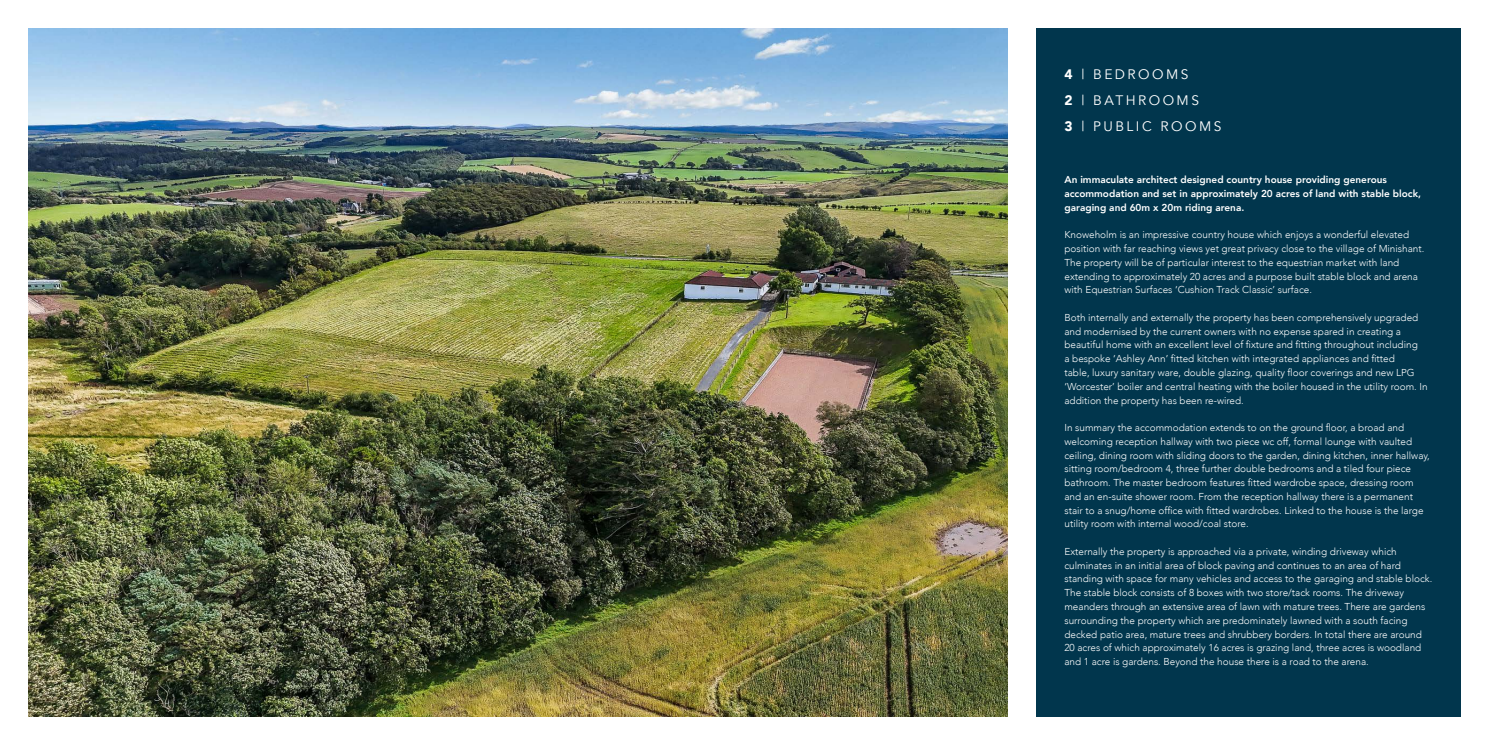
<style>
.page{position:relative;width:1489px;height:745px;background:#fff}
.page>*{position:absolute;margin:0;border:0;box-sizing:border-box;transform-origin:0 0}
.t1{font:13.75px/26.2px "Avenir";letter-spacing:.18em;color:#fff}
.t2{font:300 10px/13.8px "Avenir";color:#fff}
.t3{font:800 10px/13.8px "Avenir";color:#fff}
.s1{font-weight:900}
</style>
<div class="page">
<div style="left:28px;top:28px;width:1432px;height:688px;background:#01364d"></div>
<div style="left:1007px;top:0;width:29px;height:744px;background:#fff"></div>
<img style="left:28px;top:28px;width:979px;height:688px">
<h1 class="t1" style="left:1064px;top:61px;width:158px"><span class="s1">4</span> | BEDROOMS<br><span class="s1">2</span> | BATHROOMS<br><span class="s1">3</span> | PUBLIC ROOMS</h1>
<p class="t3" style="left:1064px;top:173px;width:358px">An immaculate architect designed country house providing generous accommodation and set in approximately 20 acres of land with stable block, garaging and 60m x 20m riding arena.</p>
<p class="t2" style="left:1064px;top:228px;width:361px">Knoweholm is an impressive country house which enjoys a wonderful elevated position with far reaching views yet great privacy close to the village of Minishant.<br>The property will be of particular interest to the equestrian market with land extending to approximately 20 acres and a purpose built stable block and arena with Equestrian Surfaces ‘Cushion Track Classic’ surface.</p>
<p class="t2" style="left:1064px;top:310px;width:365px">Both internally and externally the property has been comprehensively upgraded and modernised by the current owners with no expense spared in creating a beautiful home with an excellent level of fixture and fitting throughout including<br>a bespoke ‘Ashley Ann’ fitted kitchen with integrated appliances and fitted<br>table, luxury sanitary ware, double glazing, quality floor coverings and new LPG ‘Worcester’ boiler and central heating with the boiler housed in the utility room. In addition the property has been re-wired.</p>
<p class="t2" style="left:1064px;top:420px;width:367px">In summary the accommodation extends to on the ground floor, a broad and welcoming reception hallway with two piece wc off, formal lounge with vaulted ceiling, dining room with sliding doors to the garden, dining kitchen, inner hallway, sitting room/bedroom 4, three further double bedrooms and a tiled four piece bathroom. The master bedroom features fitted wardrobe space, dressing room and an en-suite shower room. From the reception hallway there is a permanent stair to a snug/home office with fitted wardrobes. Linked to the house is the large utility room with internal wood/coal store.</p>
<p class="t2" style="left:1064px;top:544px;width:369px">Externally the property is approached via a private, winding driveway which culminates in an initial area of block paving and continues to an area of hard standing with space for many vehicles and access to the garaging and stable block.<br>The stable block consists of 8 boxes with two store/tack rooms. The driveway meanders through an extensive area of lawn with mature trees. There are gardens surrounding the property which are predominately lawned with a south facing decked patio area, mature trees and shrubbery borders. In total there are around 20 acres of which approximately 16 acres is grazing land, three acres is woodland and 1 acre is gardens. Beyond the house there is a road to the arena.</p>
</div>
